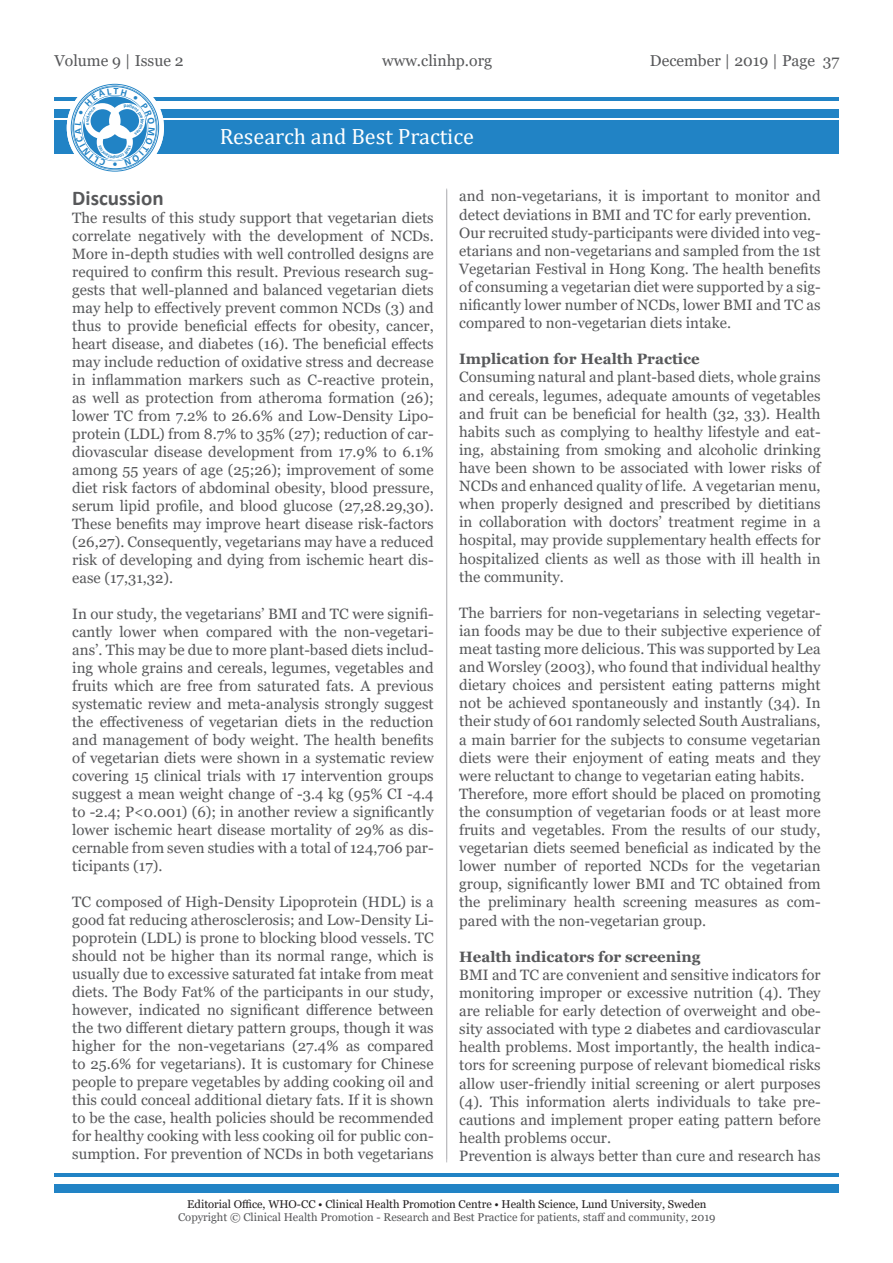
<style>
.page{position:relative;width:893px;height:1263px;background:#fff}
.page>*{position:absolute;margin:0;border:0;box-sizing:border-box;transform-origin:0 0}
.t1{font:22.2px "Cambria";color:#fff}
.t2{font:700 21px "Calibri";color:#57585a}
.t3{font:15.75px "Georgia";color:#57585a}
.t4{font:15px/18px "Georgia";color:#57585a;text-align:justify}
.t5{font:700 15px "Georgia";color:#57585a}
.t6{font:11.25px "Georgia";color:#57585a}
.t7{font:11.25px "Georgia";color:#231f20}
</style>
<div class="page">
<div style="left:54px;top:1184px;width:785px;height:8px;background:#2183c5"></div>
<hr style="left:54px;top:1173px;width:785px;height:3px;background:#2183c5">
<div style="left:54px;top:120px;width:785px;height:34px;background:#2183c5"></div>
<div style="left:54px;top:109px;width:785px;height:8px;background:#2183c5"></div>
<hr style="left:54px;top:98px;width:785px;height:3px;background:#2183c5">
<svg style="left:67px;top:79px;width:97px;height:97px"></svg>
<hr style="left:446px;top:189px;width:1px;height:973px;background:#bcbdc0">
<svg style="left:75px;top:88px;width:80px;height:78px"></svg>
<p class="t3" style="left:54px;top:51px;width:131px">Volume 9 | Issue 2</p>
<p class="t3" style="left:650px;top:51px;width:191px">December | 2019 | Page 37</p>
<p class="t3" style="left:382px;top:51px;width:112px">www.clinhp.org</p>
<h1 class="t1" style="left:220px;top:124px;width:256px">Research and Best Practice</h1>
<p class="t2" style="left:72px;top:183px;width:93px">Discussion</p>
<p class="t4" style="left:72px;top:209px;width:363px">The results of this study support that vegetarian diets correlate negatively with the development of NCDs.<br>More in-depth studies with well controlled designs are required to confirm this result. Previous research sug&shy;gests that well-planned and balanced vegetarian diets may help to effectively prevent common NCDs (3) and thus to provide beneficial effects for obesity, cancer, heart disease, and diabetes (16). The beneficial effects may include reduction of oxidative stress and decrease in inflammation markers such as C-reactive protein, as well as protection from atheroma formation (26); lower TC from 7.2% to 26.6% and Low-Density Lipo&shy;protein (LDL) from 8.7% to 35% (27); reduction of car&shy;diovascular disease development from 17.9% to 6.1% among 55 years of age (25;26); improvement of some diet risk factors of abdominal obesity, blood pressure, serum lipid profile, and blood glucose (27,28.29,30).<br>These benefits may improve heart disease risk-factors (26,27). Consequently, vegetarians may have a reduced risk of developing and dying from ischemic heart dis&shy;ease (17,31,32).</p>
<p class="t4" style="left:72px;top:605px;width:363px">In our study, the vegetarians’ BMI and TC were signifi&shy;cantly lower when compared with the non-vegetari&shy;ans’. This may be due to more plant-based diets includ&shy;ing whole grains and cereals, legumes, vegetables and fruits which are free from saturated fats. A previous systematic review and meta-analysis strongly suggest the effectiveness of vegetarian diets in the reduction and management of body weight. The health benefits of vegetarian diets were shown in a systematic review covering 15 clinical trials with 17 intervention groups suggest a mean weight change of -3.4 kg (95% CI -4.4 to -2.4; P&lt;0.001) (6); in another review a significantly lower ischemic heart disease mortality of 29% as dis&shy;cernable from seven studies with a total of 124,706 par&shy;ticipants (17).</p>
<p class="t4" style="left:72px;top:893px;width:363px">TC composed of High-Density Lipoprotein (HDL) is a good fat reducing atherosclerosis; and Low-Density Li&shy;poprotein (LDL) is prone to blocking blood vessels. TC should not be higher than its normal range, which is usually due to excessive saturated fat intake from meat diets. The Body Fat% of the participants in our study, however, indicated no significant difference between the two different dietary pattern groups, though it was higher for the non-vegetarians (27.4% as compared to 25.6% for vegetarians). It is customary for Chinese people to prepare vegetables by adding cooking oil and this could conceal additional dietary fats. If it is shown to be the case, health policies should be recommended for healthy cooking with less cooking oil for public con&shy;sumption. For prevention of NCDs in both vegetarians</p>
<p class="t4" style="left:459px;top:187px;width:363px">and non-vegetarians, it is important to monitor and detect deviations in BMI and TC for early prevention.</p>
<p class="t4" style="left:459px;top:224px;width:363px">Our recruited study-participants were divided into veg&shy;etarians and non-vegetarians and sampled from the 1st Vegetarian Festival in Hong Kong. The health benefits of consuming a vegetarian diet were supported by a sig&shy;nificantly lower number of NCDs, lower BMI and TC as compared to non-vegetarian diets intake.</p>
<p class="t5" style="left:459px;top:349px;width:242px">Implication for Health Practice</p>
<p class="t4" style="left:459px;top:368px;width:363px">Consuming natural and plant-based diets, whole grains and cereals, legumes, adequate amounts of vegetables and fruit can be beneficial for health (32, 33). Health habits such as complying to healthy lifestyle and eat&shy;ing, abstaining from smoking and alcoholic drinking have been shown to be associated with lower risks of NCDs and enhanced quality of life. A vegetarian menu, when properly designed and prescribed by dietitians in collaboration with doctors’ treatment regime in a hospital, may provide supplementary health effects for hospitalized clients as well as those with ill health in the community.</p>
<p class="t4" style="left:459px;top:604px;width:363px">The barriers for non-vegetarians in selecting vegetar&shy;ian foods may be due to their subjective experience of meat tasting more delicious. This was supported by Lea and Worsley (2003), who found that individual healthy dietary choices and persistent eating patterns might not be achieved spontaneously and instantly (34). In their study of 601 randomly selected South Australians, a main barrier for the subjects to consume vegetarian diets were their enjoyment of eating meats and they were reluctant to change to vegetarian eating habits.</p>
<p class="t4" style="left:459px;top:785px;width:363px">Therefore, more effort should be placed on promoting the consumption of vegetarian foods or at least more fruits and vegetables. From the results of our study, vegetarian diets seemed beneficial as indicated by the lower number of reported NCDs for the vegetarian group, significantly lower BMI and TC obtained from the preliminary health screening measures as com&shy;pared with the non-vegetarian group.</p>
<p class="t5" style="left:459px;top:947px;width:243px">Health indicators for screening</p>
<p class="t4" style="left:459px;top:966px;width:363px">BMI and TC are convenient and sensitive indicators for monitoring improper or excessive nutrition (4). They are reliable for early detection of overweight and obe&shy;sity associated with type 2 diabetes and cardiovascular health problems. Most importantly, the health indica&shy;tors for screening purpose of relevant biomedical risks allow user-friendly initial screening or alert purposes (4). This information alerts individuals to take pre&shy;cautions and implement proper eating pattern before health problems occur.</p>
<p class="t4" style="left:459px;top:1147px;width:363px">Prevention is always better than cure and research has</p>
<p class="t7" style="left:187px;top:1197px;width:521px">Editorial Office, WHO-CC • Clinical Health Promotion Centre • Health Science, Lund University, Sweden</p>
<p class="t6" style="left:178px;top:1211px;width:539px">Copyright © Clinical Health Promotion - Research and Best Practice for patients, staff and community, 2019</p>
</div>
